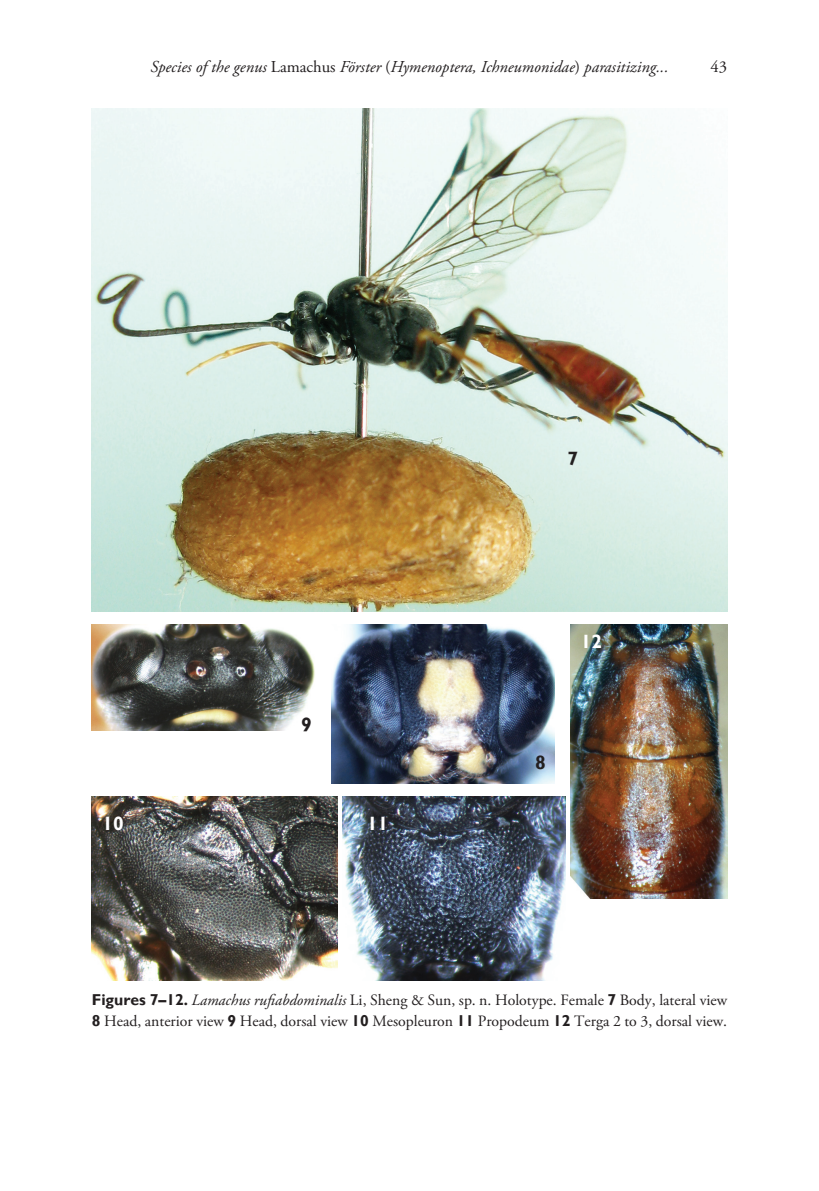
<style>
.page{position:relative;width:819px;height:1191px;background:#fff}
.page>*{position:absolute;margin:0;border:0;box-sizing:border-box;transform-origin:0 0}
.t1{font:700 19.25px "Gill Sans";color:#fff}
.t2{font:700 19.25px "Gill Sans";color:#231f20}
.t3{font:italic 16.62px "Adobe Garamond Pro";color:#231f20}
.t4{font:16.62px "Adobe Garamond Pro";color:#231f20}
.t5{font:15.75px/21px "Adobe Garamond Pro";color:#231f20}
.s1{font-style:normal}
.s2{font-family:"Gill Sans";font-weight:700}
.s3{font-style:italic}
</style>
<div class="page">
<img style="left:92px;top:108px;width:635px;height:504px">
<img style="left:331px;top:624px;width:223px;height:159px">
<img style="left:92px;top:624px;width:223px;height:106px">
<img style="left:92px;top:796px;width:245px;height:185px">
<img style="left:342px;top:796px;width:223px;height:185px">
<img style="left:570px;top:624px;width:157px;height:275px">
<p class="t3" style="left:150px;top:56px;width:519px">Species of the genus <span class="s1">Lamachus</span> Förster <span class="s1">(</span>Hymenoptera, Ichneumonidae<span class="s1">)</span> parasitizing...</p>
<p class="t4" style="left:710px;top:56px;width:18px">43</p>
<p class="t2" style="left:567px;top:447px;width:12px">7</p>
<p class="t1" style="left:103px;top:812px;width:23px">10</p>
<p class="t2" style="left:301px;top:713px;width:12px">9</p>
<p class="t1" style="left:367px;top:812px;width:23px">11</p>
<p class="t1" style="left:580px;top:630px;width:23px">12</p>
<p class="t2" style="left:535px;top:751px;width:12px">8</p>
<p class="t5" style="left:92px;top:989px;width:636px"><span class="s2">Figures 7–12.</span> <span class="s3">Lamachus rufiabdominalis</span> Li, Sheng &amp; Sun, sp. n. Holotype. Female <span class="s2">7</span> Body, lateral view<br><span class="s2">8</span> Head, anterior view <span class="s2">9</span> Head, dorsal view <span class="s2">10</span> Mesopleuron <span class="s2">11</span> Propodeum <span class="s2">12</span> Terga 2 to 3, dorsal view.</p>
</div>
